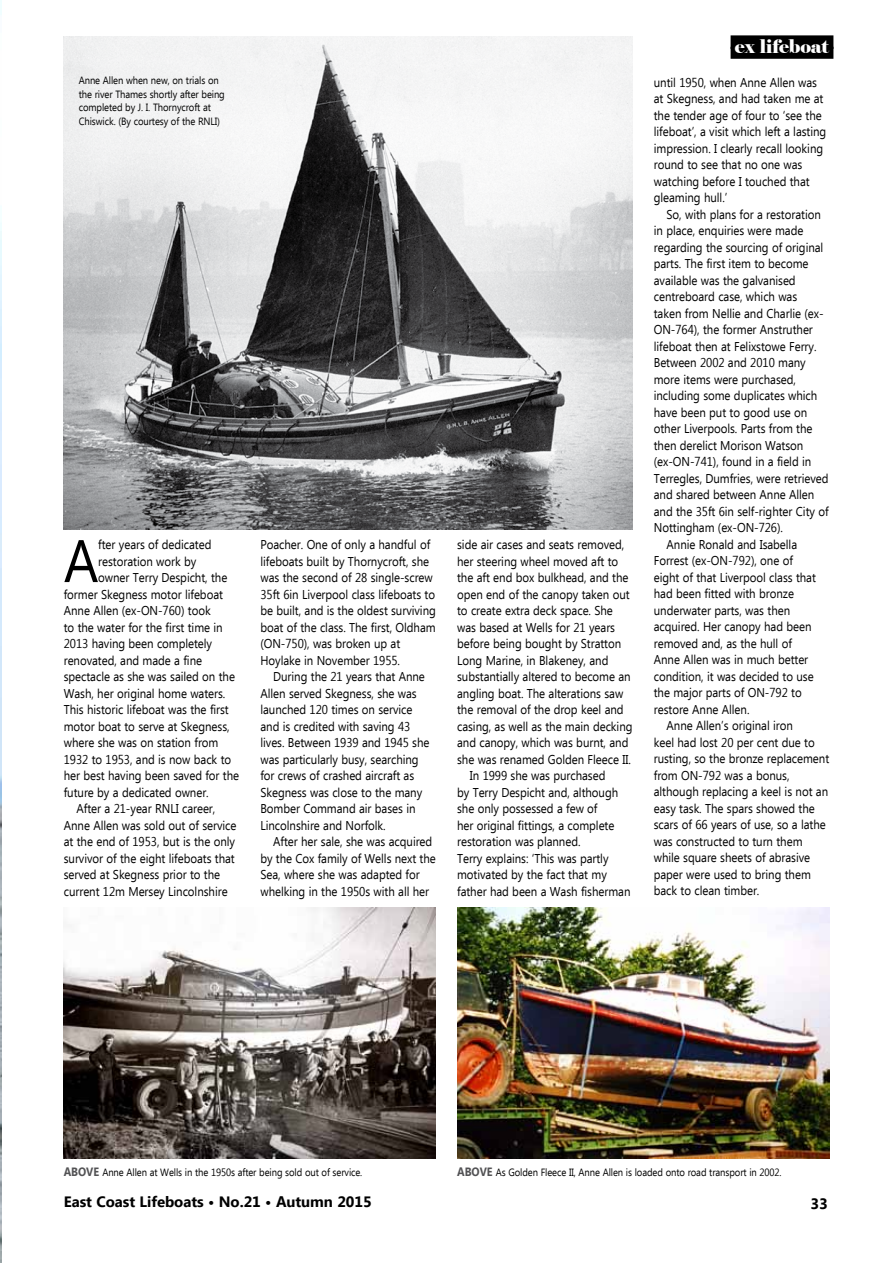
<style>
.page{position:relative;width:893px;height:1263px;background:#fff}
.page>*{position:absolute;margin:0;border:0;box-sizing:border-box;transform-origin:0 0}
.t1{font:59.85px "Ebrima";color:#000;scale:.9 1}
.t2{font:18.75px "Elephant";letter-spacing:-.005em;color:#fff}
.t3{font:700 15px "Ebrima";letter-spacing:-.005em;color:#000}
.t4{font:12.75px/16.5px "Ebrima";letter-spacing:-.005em;color:#000;scale:.9 1}
.t5{font:10.5px/13.5px "Ebrima";letter-spacing:-.01em;color:#000;scale:.9 1}
.s1{font-weight:700;font-size:12px;color:#525254}
</style>
<div class="page">
<img style="left:0;top:0;width:2px;height:1263px">
<div style="left:731px;top:35px;width:102px;height:14px;background:#000"></div>
<div style="left:731px;top:47px;width:102px;height:12px;background:#000"></div>
<img style="left:64px;top:36px;width:568px;height:493px">
<img style="left:64px;top:908px;width:372px;height:250px">
<img style="left:457px;top:908px;width:372px;height:250px">
<p class="t5" style="left:79px;top:75px;width:164px">Anne Allen when new, on trials on the river Thames shortly after being completed by J. I. Thornycroft at Chiswick. (By courtesy of the RNLI)</p>
<h1 class="t1" style="left:64px;top:537px;width:40px">A</h1>
<p class="t4" style="left:98px;top:537px;width:127px">fter years of dedicated</p>
<p class="t4" style="left:98px;top:554px;width:110px">restoration work by</p>
<p class="t4" style="left:98px;top:570px;width:145px">owner Terry Despicht, the</p>
<p class="t4" style="left:64px;top:587px;width:178px">former Skegness motor lifeboat</p>
<p class="t4" style="left:64px;top:603px;width:165px">Anne Allen (ex-ON-760) took</p>
<p class="t4" style="left:64px;top:620px;width:178px">to the water for the first time in</p>
<p class="t4" style="left:64px;top:636px;width:166px">2013 having been completely</p>
<p class="t4" style="left:64px;top:653px;width:155px">renovated, and made a fine</p>
<p class="t4" style="left:64px;top:669px;width:192px">spectacle as she was sailed on the</p>
<p class="t4" style="left:64px;top:686px;width:181px">Wash, her original home waters.</p>
<p class="t4" style="left:64px;top:702px;width:185px">This historic lifeboat was the first</p>
<p class="t4" style="left:64px;top:719px;width:186px">motor boat to serve at Skegness,</p>
<p class="t4" style="left:64px;top:735px;width:173px">where she was on station from</p>
<p class="t4" style="left:64px;top:752px;width:188px">1932 to 1953, and is now back to</p>
<p class="t4" style="left:64px;top:768px;width:196px">her best having been saved for the</p>
<p class="t4" style="left:64px;top:785px;width:163px">future by a dedicated owner.</p>
<p class="t4" style="left:77px;top:801px;width:156px">After a 21-year RNLI career,</p>
<p class="t4" style="left:64px;top:818px;width:193px">Anne Allen was sold out of service</p>
<p class="t4" style="left:64px;top:834px;width:192px">at the end of 1953, but is the only</p>
<p class="t4" style="left:64px;top:851px;width:192px">survivor of the eight lifeboats that</p>
<p class="t4" style="left:64px;top:867px;width:175px">served at Skegness prior to the</p>
<p class="t4" style="left:64px;top:884px;width:184px">current 12m Mersey Lincolnshire</p>
<p class="t4" style="left:260px;top:537px;width:196px">Poacher. One of only a handful of lifeboats built by Thornycroft, she was the second of 28 single-screw<br>35ft 6in Liverpool class lifeboats to be built, and is the oldest surviving boat of the class. The first, Oldham (ON-750), was broken up at<br>Hoylake in November 1955.</p>
<p class="t4" style="left:260px;top:669px;width:189px;text-indent:13px">During the 21 years that Anne<br>Allen served Skegness, she was launched 120 times on service and is credited with saving 43 lives. Between 1939 and 1945 she was particularly busy, searching for crews of crashed aircraft as<br>Skegness was close to the many<br>Bomber Command air bases in<br>Lincolnshire and Norfolk.</p>
<p class="t4" style="left:260px;top:834px;width:196px;text-indent:13px">After her sale, she was acquired by the Cox family of Wells next the<br>Sea, where she was adapted for whelking in the 1950s with all her</p>
<p class="t4" style="left:457px;top:537px;width:187px">side air cases and seats removed,</p>
<p class="t4" style="left:457px;top:554px;width:181px">her steering wheel moved aft to</p>
<p class="t4" style="left:457px;top:570px;width:192px">the aft end box bulkhead, and the</p>
<p class="t4" style="left:457px;top:587px;width:193px">open end of the canopy taken out</p>
<p class="t4" style="left:457px;top:603px;width:175px">to create extra deck space. She</p>
<p class="t4" style="left:457px;top:620px;width:177px">was based at Wells for 21 years</p>
<p class="t4" style="left:457px;top:636px;width:184px">before being bought by Stratton</p>
<p class="t4" style="left:457px;top:653px;width:170px">Long Marine, in Blakeney, and</p>
<p class="t4" style="left:457px;top:669px;width:194px">substantially altered to become an</p>
<p class="t4" style="left:457px;top:686px;width:186px">angling boat. The alterations saw</p>
<p class="t4" style="left:457px;top:702px;width:187px">the removal of the drop keel and</p>
<p class="t4" style="left:457px;top:719px;width:196px">casing, as well as the main decking</p>
<p class="t4" style="left:457px;top:735px;width:192px">and canopy, which was burnt, and</p>
<p class="t4" style="left:457px;top:752px;width:194px">she was renamed Golden Fleece II.</p>
<p class="t4" style="left:470px;top:768px;width:152px">In 1999 she was purchased</p>
<p class="t4" style="left:457px;top:785px;width:181px">by Terry Despicht and, although</p>
<p class="t4" style="left:457px;top:801px;width:158px">she only possessed a few of</p>
<p class="t4" style="left:457px;top:818px;width:176px">her original fittings, a complete</p>
<p class="t4" style="left:457px;top:834px;width:139px">restoration was planned.</p>
<p class="t4" style="left:457px;top:851px;width:170px">Terry explains: ‘This was partly</p>
<p class="t4" style="left:457px;top:867px;width:168px">motivated by the fact that my</p>
<p class="t4" style="left:457px;top:884px;width:194px">father had been a Wash fisherman</p>
<h2 class="t2" style="left:735px;top:38px;width:96px">ex lifeboat</h2>
<p class="t4" style="left:654px;top:75px;width:193px">until 1950, when Anne Allen was at Skegness, and had taken me at the tender age of four to ‘see the lifeboat’, a visit which left a lasting impression. I clearly recall looking round to see that no one was watching before I touched that gleaming hull.’</p>
<p class="t4" style="left:667px;top:207px;width:173px">So, with plans for a restoration</p>
<p class="t4" style="left:654px;top:224px;width:168px">in place, enquiries were made</p>
<p class="t4" style="left:654px;top:240px;width:190px">regarding the sourcing of original</p>
<p class="t4" style="left:654px;top:257px;width:174px">parts. The first item to become</p>
<p class="t4" style="left:654px;top:273px;width:159px">available was the galvanised</p>
<p class="t4" style="left:654px;top:290px;width:161px">centreboard case, which was</p>
<p class="t4" style="left:654px;top:306px;width:190px">taken from Nellie and Charlie (ex-</p>
<p class="t4" style="left:654px;top:323px;width:178px">ON-764), the former Anstruther</p>
<p class="t4" style="left:654px;top:339px;width:182px">lifeboat then at Felixstowe Ferry.</p>
<p class="t4" style="left:654px;top:356px;width:170px">Between 2002 and 2010 many</p>
<p class="t4" style="left:654px;top:372px;width:160px">more items were purchased,</p>
<p class="t4" style="left:654px;top:389px;width:183px">including some duplicates which</p>
<p class="t4" style="left:654px;top:405px;width:172px">have been put to good use on</p>
<p class="t4" style="left:654px;top:422px;width:178px">other Liverpools. Parts from the</p>
<p class="t4" style="left:654px;top:438px;width:168px">then derelict Morison Watson</p>
<p class="t4" style="left:654px;top:455px;width:177px">(ex-ON-741), found in a field in</p>
<p class="t4" style="left:654px;top:471px;width:196px">Terregles, Dumfries, were retrieved</p>
<p class="t4" style="left:654px;top:488px;width:180px">and shared between Anne Allen</p>
<p class="t4" style="left:654px;top:504px;width:196px">and the 35ft 6in self-righter City of</p>
<p class="t4" style="left:654px;top:521px;width:145px">Nottingham (ex-ON-726).</p>
<p class="t4" style="left:667px;top:537px;width:147px">Annie Ronald and Isabella</p>
<p class="t4" style="left:654px;top:554px;width:156px">Forrest (ex-ON-792), one of</p>
<p class="t4" style="left:654px;top:570px;width:182px">eight of that Liverpool class that</p>
<p class="t4" style="left:654px;top:587px;width:157px">had been fitted with bronze</p>
<p class="t4" style="left:654px;top:603px;width:153px">underwater parts, was then</p>
<p class="t4" style="left:654px;top:620px;width:177px">acquired. Her canopy had been</p>
<p class="t4" style="left:654px;top:636px;width:155px">removed and, as the hull of</p>
<p class="t4" style="left:654px;top:653px;width:173px">Anne Allen was in much better</p>
<p class="t4" style="left:654px;top:669px;width:179px">condition, it was decided to use</p>
<p class="t4" style="left:654px;top:686px;width:166px">the major parts of ON-792 to</p>
<p class="t4" style="left:654px;top:702px;width:108px">restore Anne Allen.</p>
<p class="t4" style="left:667px;top:719px;width:142px">Anne Allen’s original iron</p>
<p class="t4" style="left:654px;top:735px;width:180px">keel had lost 20 per cent due to</p>
<p class="t4" style="left:654px;top:752px;width:196px">rusting, so the bronze replacement</p>
<p class="t4" style="left:654px;top:768px;width:152px">from ON-792 was a bonus,</p>
<p class="t4" style="left:654px;top:785px;width:195px">although replacing a keel is not an</p>
<p class="t4" style="left:654px;top:801px;width:180px">easy task. The spars showed the</p>
<p class="t4" style="left:654px;top:818px;width:193px">scars of 66 years of use, so a lathe</p>
<p class="t4" style="left:654px;top:834px;width:167px">was constructed to turn them</p>
<p class="t4" style="left:654px;top:851px;width:175px">while square sheets of abrasive</p>
<p class="t4" style="left:654px;top:867px;width:176px">paper were used to bring them</p>
<p class="t4" style="left:654px;top:884px;width:119px">back to clean timber.</p>
<p class="t5" style="left:64px;top:1166px;width:333px"><span class="s1">ABOVE</span> Anne Allen at Wells in the 1950s after being sold out of service.</p>
<p class="t5" style="left:457px;top:1166px;width:362px"><span class="s1">ABOVE</span> As Golden Fleece II, Anne Allen is loaded onto road transport in 2002.</p>
<p class="t3" style="left:64px;top:1190px;width:309px">East Coast Lifeboats • No.21 • Autumn 2015</p>
<p class="t3" style="left:810px;top:1194px;width:19px">33</p>
</div>
